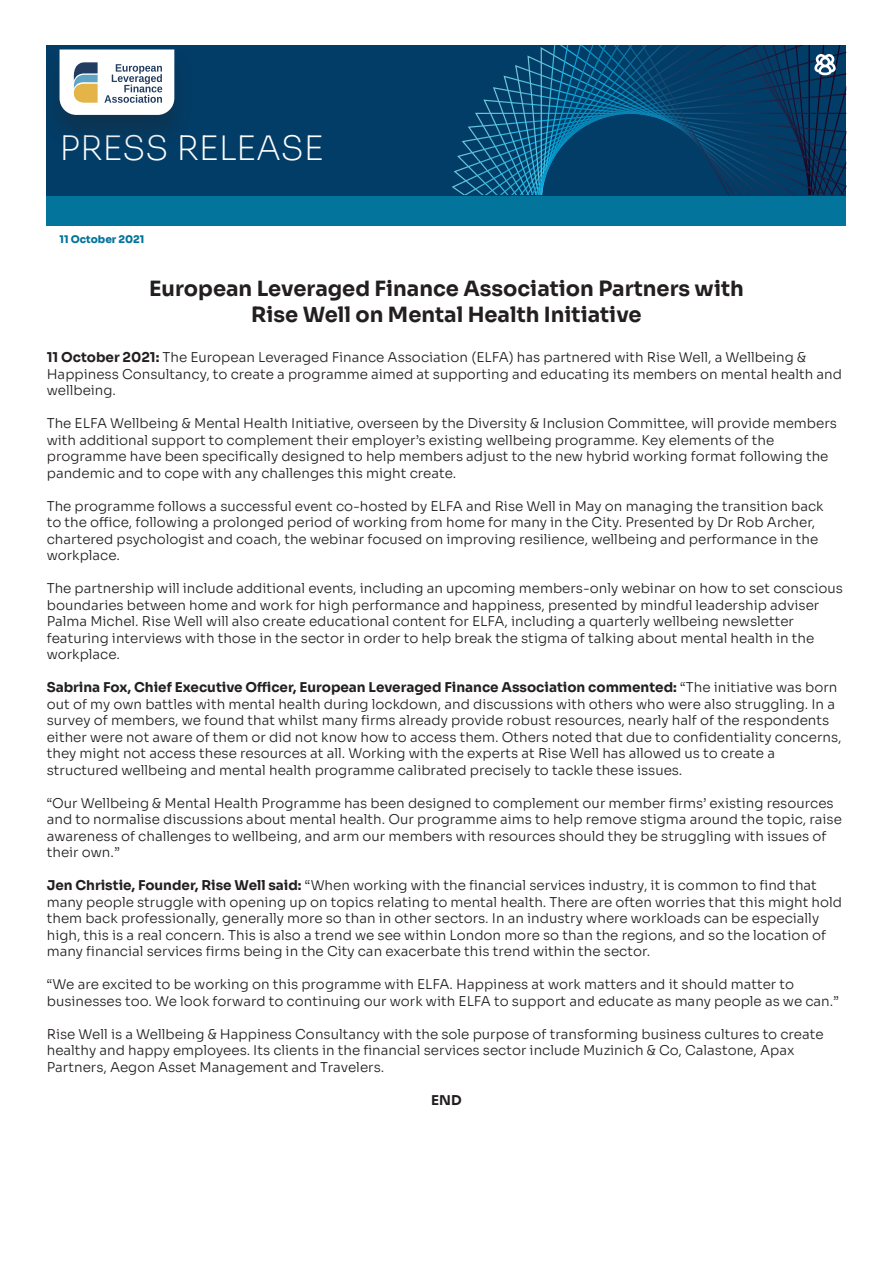
<style>
.page{position:relative;width:893px;height:1263px;background:#fff}
.page>*{position:absolute;margin:0;border:0;box-sizing:border-box;transform-origin:0 0}
.t1{font:200 33.6px "Sora";letter-spacing:-.01em;color:#fff}
._05_1_BODYTEXT_01_So{font:700 21px/25.2px "Sora";color:#231f20;text-align:center}
._05_1_BODYTEXT_01_So-2{font:300 13.5px/16.5px "Sora";color:#231f20}
._05_1_BODYTEXT_01_So-3{font:700 13.5px "Sora";color:#231f20}
.t2{font:800 10.5px "Sora";color:#03749c}
.s1{font-weight:700}
</style>
<div class="page">
<div style="left:47px;top:195px;width:799px;height:30px;background:#03749c"></div>
<div style="left:47px;top:45px;width:799px;height:150px;background:#023d67"></div>
<div style="left:40px;top:47px;width:154px;height:104px;background:#231f20;opacity:.32"></div>
<svg style="left:60px;top:50px;width:114px;height:65px;background:#dcdede"></svg>
<svg style="left:468px;top:45px;width:378px;height:150px"></svg>
<p class="t1" style="left:60px;top:120px;width:266px">PRESS RELEASE</p>
<p class="t2" style="left:60px;top:231px;width:86px">11 October 2021</p>
<p class="_05_1_BODYTEXT_01_So" style="left:149px;top:274px;width:596px">European Leveraged Finance Association Partners with<br>Rise Well on Mental Health Initiative</p>
<p class="_05_1_BODYTEXT_01_So-2" style="left:47px;top:348px;width:797px"><span class="s1">11 October 2021:</span> The European Leveraged Finance Association (ELFA) has partnered with Rise Well, a Wellbeing &amp;<br>Happiness Consultancy, to create a programme aimed at supporting and educating its members on mental health and wellbeing.</p>
<p class="_05_1_BODYTEXT_01_So-2" style="left:47px;top:414px;width:792px">The ELFA Wellbeing &amp; Mental Health Initiative, overseen by the Diversity &amp; Inclusion Committee, will provide members with additional support to complement their employer’s existing wellbeing programme. Key elements of the programme have been specifically designed to help members adjust to the new hybrid working format following the pandemic and to cope with any challenges this might create.</p>
<p class="_05_1_BODYTEXT_01_So-2" style="left:47px;top:496px;width:778px">The programme follows a successful event co-hosted by ELFA and Rise Well in May on managing the transition back to the office, following a prolonged period of working from home for many in the City. Presented by Dr Rob Archer, chartered psychologist and coach, the webinar focused on improving resilience, wellbeing and performance in the workplace.</p>
<p class="_05_1_BODYTEXT_01_So-2" style="left:47px;top:579px;width:798px">The partnership will include additional events, including an upcoming members-only webinar on how to set conscious boundaries between home and work for high performance and happiness, presented by mindful leadership adviser Palma Michel. Rise Well will also create educational content for ELFA, including a quarterly wellbeing newsletter featuring interviews with those in the sector in order to help break the stigma of talking about mental health in the workplace.</p>
<p class="_05_1_BODYTEXT_01_So-2" style="left:47px;top:678px;width:796px"><span class="s1">Sabrina Fox, Chief Executive Officer, European Leveraged Finance Association commented:</span> “The initiative was born out of my own battles with mental health during lockdown, and discussions with others who were also struggling. In a survey of members, we found that whilst many firms already provide robust resources, nearly half of the respondents either were not aware of them or did not know how to access them. Others noted that due to confidentiality concerns, they might not access these resources at all. Working with the experts at Rise Well has allowed us to create a structured wellbeing and mental health programme calibrated precisely to tackle these issues.</p>
<p class="_05_1_BODYTEXT_01_So-2" style="left:47px;top:793px;width:797px">“Our Wellbeing &amp; Mental Health Programme has been designed to complement our member firms’ existing resources and to normalise discussions about mental health. Our programme aims to help remove stigma around the topic, raise awareness of challenges to wellbeing, and arm our members with resources should they be struggling with issues of their own.”</p>
<p class="_05_1_BODYTEXT_01_So-2" style="left:47px;top:876px;width:797px"><span class="s1">Jen Christie, Founder, Rise Well said:</span> “When working with the financial services industry, it is common to find that many people struggle with opening up on topics relating to mental health. There are often worries that this might hold them back professionally, generally more so than in other sectors. In an industry where workloads can be especially high, this is a real concern. This is also a trend we see within London more so than the regions, and so the location of many financial services firms being in the City can exacerbate this trend within the sector.</p>
<p class="_05_1_BODYTEXT_01_So-2" style="left:47px;top:975px;width:794px">“We are excited to be working on this programme with ELFA. Happiness at work matters and it should matter to businesses too. We look forward to continuing our work with ELFA to support and educate as many people as we can.”</p>
<p class="_05_1_BODYTEXT_01_So-2" style="left:47px;top:1024px;width:778px">Rise Well is a Wellbeing &amp; Happiness Consultancy with the sole purpose of transforming business cultures to create healthy and happy employees. Its clients in the financial services sector include Muzinich &amp; Co, Calastone, Apax<br>Partners, Aegon Asset Management and Travelers.</p>
<p class="_05_1_BODYTEXT_01_So-3" style="left:431px;top:1089px;width:32px">END</p>
</div>
